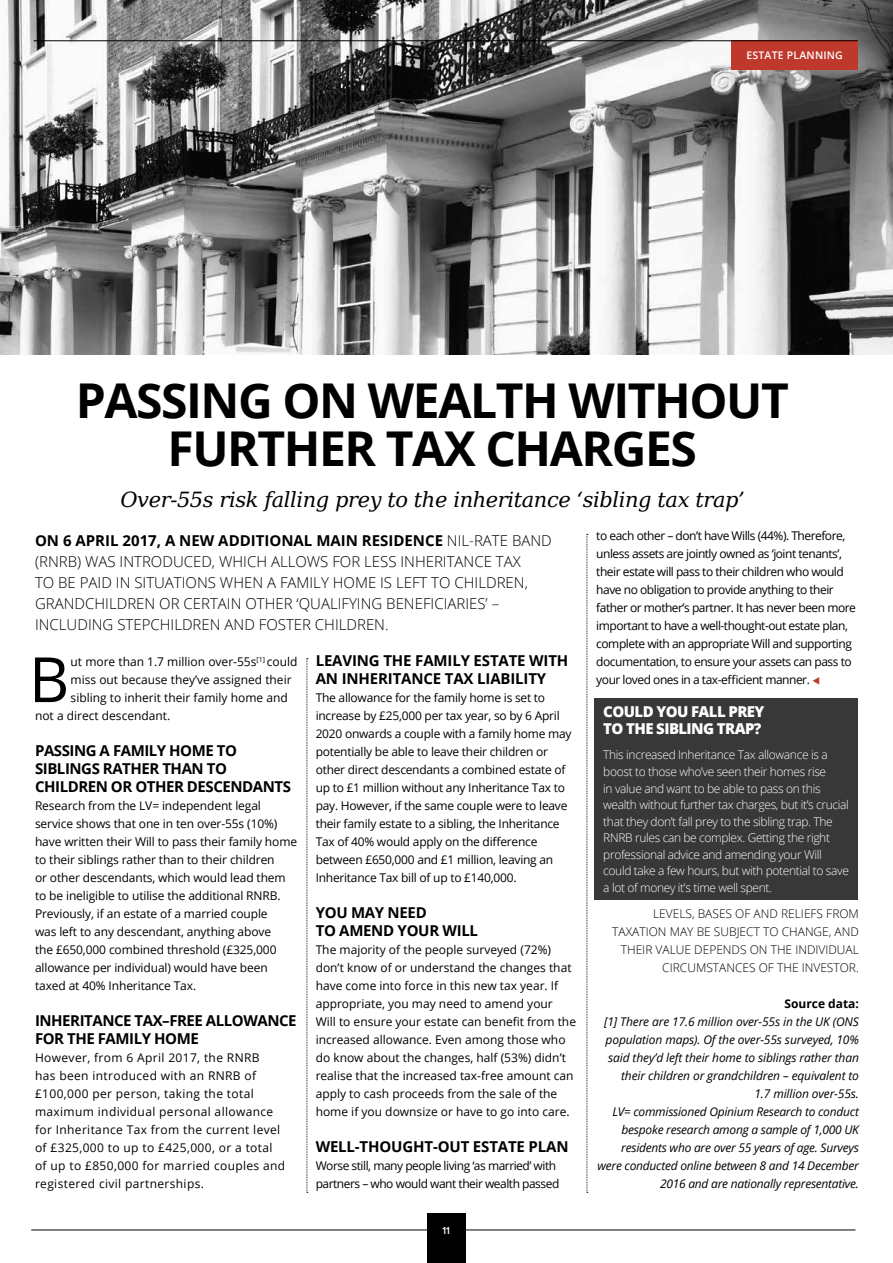
<style>
.page{position:relative;width:893px;height:1263px;background:#fff}
.page>*{position:absolute;margin:0;border:0;box-sizing:border-box;transform-origin:0 0}
.t1{font:62.4px "Open Sans";color:#000}
.t2{font:700 48px/48px "Open Sans";letter-spacing:-.03em;color:#000;text-align:center}
.t3{font:italic 21px "DejaVu Serif";letter-spacing:-.02em;color:#000}
.t4{font:300 15px/21px "Open Sans";color:#000}
.t5{font:700 15px/18px "Open Sans";letter-spacing:-.03em;color:#000}
.t6{font:700 15px/18px "Open Sans";letter-spacing:-.01em;color:#000}
.t7{font:800 15px/16.5px "Open Sans";letter-spacing:-.04em;color:#fff}
.t8{font:12px/18px "Open Sans";letter-spacing:-.01em;color:#000}
.t9{font:12px/18px "Open Sans";letter-spacing:-.04em;color:#000}
.t10{font:italic 12px/18px "Open Sans";letter-spacing:-.02em;color:#000;text-align:right}
.t11{font:300 12px/16.5px "Open Sans";letter-spacing:-.03em;color:#fff}
.t12{font:12px/18px "Open Sans";letter-spacing:.03em;color:#000}
.t13{font:300 12px/18px "Open Sans";color:#000;text-align:right}
.t14{font:700 12px "Open Sans";color:#000}
.t15{font:600 10.5px "Open Sans";letter-spacing:.02em;color:#fff}
.t16{font:600 10.5px "Proxima Nova Cond";color:#fff}
.s1{font-weight:700}
.s2{color:#be392c}
</style>
<div class="page">
<hr style="left:31px;top:1229px;width:824px;height:1px;background:#000">
<div style="left:427px;top:1213px;width:38px;height:50px;background:#000"></div>
<img style="left:0;top:0;width:893px;height:354px">
<svg style="left:307px;top:658px;width:1px;height:535px"></svg>
<svg style="left:587px;top:534px;width:1px;height:659px"></svg>
<div style="left:731px;top:40px;width:127px;height:30px;background:#be392c"></div>
<hr style="left:34px;top:40px;width:824px;height:1px;background:#000">
<div style="left:595px;top:698px;width:263px;height:201px;background:#383839"></div>
<p class="t15" style="left:746px;top:48px;width:98px">ESTATE PLANNING</p>
<h2 class="t2" style="left:76px;top:375px;width:715px">PASSING ON WEALTH WITHOUT<br>FURTHER TAX CHARGES</h2>
<h3 class="t3" style="left:120px;top:481px;width:626px">Over-55s risk falling prey to the inheritance ‘sibling tax trap’</h3>
<p class="t4" style="left:35px;top:529px;width:518px"><span class="s1">ON 6 APRIL 2017, A NEW ADDITIONAL MAIN RESIDENCE</span> NIL-RATE BAND (RNRB) WAS INTRODUCED, WHICH ALLOWS FOR LESS INHERITANCE TAX<br>TO BE PAID IN SITUATIONS WHEN A FAMILY HOME IS LEFT TO CHILDREN, GRANDCHILDREN OR CERTAIN OTHER ‘QUALIFYING BENEFICIARIES’ – INCLUDING STEPCHILDREN AND FOSTER CHILDREN.</p>
<h1 class="t1" style="left:29px;top:637px;width:42px">B</h1>
<p class="t8" style="left:71px;top:652px;width:229px">ut more than 1.7 million over-55s<sup>[1]</sup> could</p>
<p class="t8" style="left:71px;top:670px;width:223px">miss out because they’ve assigned their</p>
<p class="t8" style="left:71px;top:688px;width:219px">sibling to inherit their family home and</p>
<p class="t8" style="left:35px;top:706px;width:137px">not a direct descendant.</p>
<p class="t5" style="left:35px;top:741px;width:257px">PASSING A FAMILY HOME TO<br>SIBLINGS RATHER THAN TO<br>CHILDREN OR OTHER DESCENDANTS</p>
<p class="t8" style="left:35px;top:796px;width:264px">Research from the LV= independent legal service shows that one in ten over-55s (10%) have written their Will to pass their family home to their siblings rather than to their children<br>or other descendants, which would lead them to be ineligible to utilise the additional RNRB.<br>Previously, if an estate of a married couple<br>was left to any descendant, anything above<br>the £650,000 combined threshold (£325,000 allowance per individual) would have been taxed at 40% Inheritance Tax.</p>
<p class="t5" style="left:35px;top:1011px;width:263px">INHERITANCE TAX–FREE ALLOWANCE<br>FOR THE FAMILY HOME</p>
<p class="t12" style="left:35px;top:1048px;width:252px">However, from 6 April 2017, the RNRB<br>has been introduced with an RNRB of £100,000 per person, taking the total maximum individual personal allowance for Inheritance Tax from the current level of £325,000 to up to £425,000, or a total of up to £850,000 for married couples and registered civil partnerships.</p>
<p class="t6" style="left:316px;top:651px;width:254px">LEAVING THE FAMILY ESTATE WITH<br>AN INHERITANCE TAX LIABILITY</p>
<p class="t8" style="left:316px;top:688px;width:257px">The allowance for the family home is set to increase by £25,000 per tax year, so by 6 April 2020 onwards a couple with a family home may potentially be able to leave their children or other direct descendants a combined estate of up to £1 million without any Inheritance Tax to pay. However, if the same couple were to leave their family estate to a sibling, the Inheritance Tax of 40% would apply on the difference between £650,000 and £1 million, leaving an Inheritance Tax bill of up to £140,000.</p>
<p class="t5" style="left:316px;top:903px;width:164px">YOU MAY NEED<br>TO AMEND YOUR WILL</p>
<p class="t8" style="left:316px;top:940px;width:262px">The majority of the people surveyed (72%) don’t know of or understand the changes that have come into force in this new tax year. If appropriate, you may need to amend your Will to ensure your estate can benefit from the increased allowance. Even among those who do know about the changes, half (53%) didn’t realise that the increased tax-free amount can apply to cash proceeds from the sale of the home if you downsize or have to go into care.</p>
<p class="t6" style="left:316px;top:1137px;width:254px">WELL-THOUGHT-OUT ESTATE PLAN</p>
<p class="t9" style="left:316px;top:1156px;width:245px">Worse still, many people living ‘as married’ with partners – who would want their wealth passed</p>
<p class="t16" style="left:442px;top:1224px;width:9px">11</p>
<p class="t9" style="left:596px;top:526px;width:261px">to each other – don’t have Wills (44%). Therefore, unless assets are jointly owned as ‘joint tenants’, their estate will pass to their children who would have no obligation to provide anything to their father or mother’s partner. It has never been more important to have a well-thought-out estate plan, complete with an appropriate Will and supporting documentation, to ensure your assets can pass to your loved ones in a tax-efficient manner. <span class="s2">▼</span></p>
<p class="t7" style="left:603px;top:703px;width:163px">COULD YOU FALL PREY<br>TO THE SIBLING TRAP?</p>
<p class="t11" style="left:603px;top:746px;width:247px">This increased Inheritance Tax allowance is a boost to those who’ve seen their homes rise<br>in value and want to be able to pass on this wealth without further tax charges, but it’s crucial that they don’t fall prey to the sibling trap. The RNRB rules can be complex. Getting the right professional advice and amending your Will could take a few hours, but with potential to save a lot of money it’s time well spent.</p>
<p class="t13" style="left:612px;top:904px;width:248px">LEVELS, BASES OF AND RELIEFS FROM TAXATION MAY BE SUBJECT TO CHANGE, AND THEIR VALUE DEPENDS ON THE INDIVIDUAL CIRCUMSTANCES OF THE INVESTOR.</p>
<p class="t14" style="left:784px;top:995px;width:76px">Source data:</p>
<p class="t10" style="left:597px;top:1012px;width:263px">[1] There are 17.6 million over-55s in the UK (ONS population maps). Of the over-55s surveyed, 10% said they’d left their home to siblings rather than their children or grandchildren – equivalent to<br>1.7 million over-55s.<br>LV= commissioned Opinium Research to conduct bespoke research among a sample of 1,000 UK residents who are over 55 years of age. Surveys were conducted online between 8 and 14 December 2016 and are nationally representative.</p>
</div>
